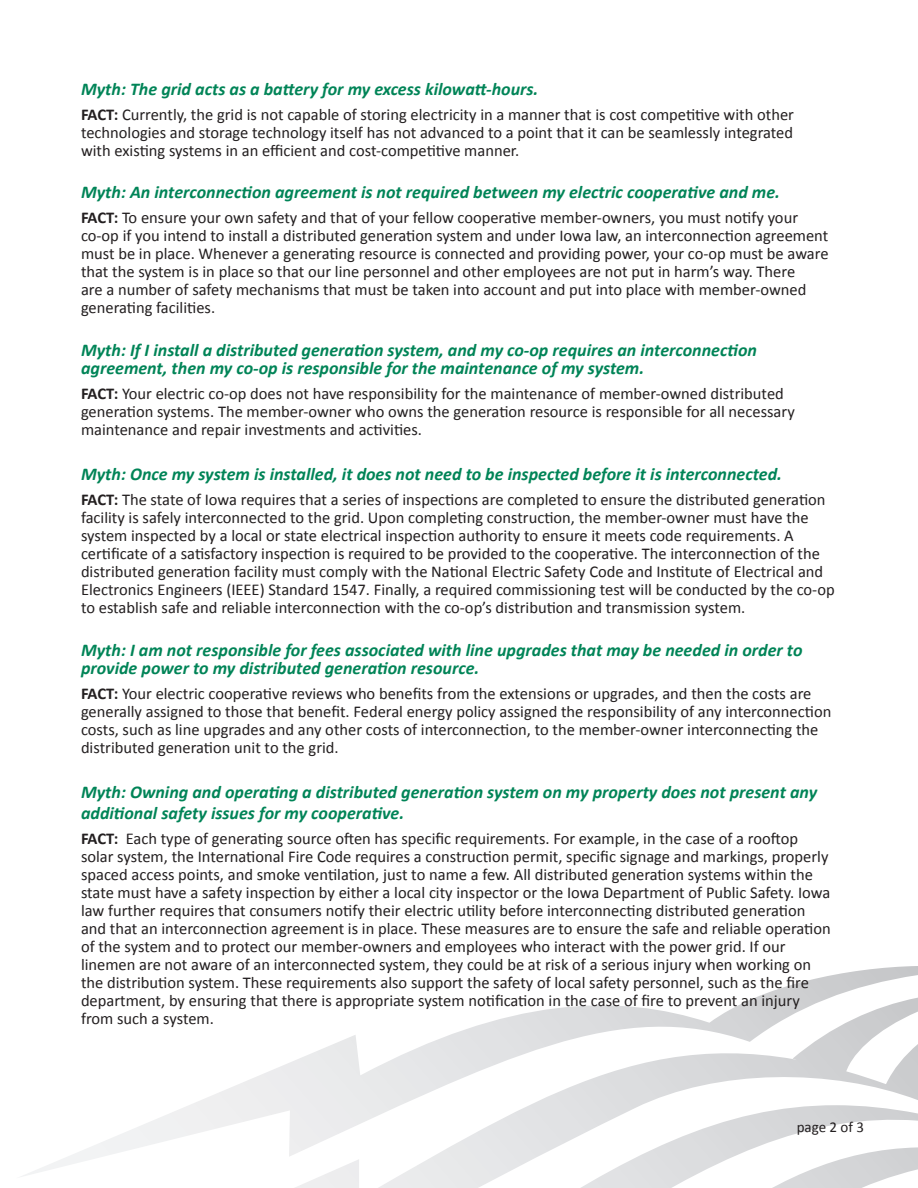
<style>
.page{position:relative;width:918px;height:1188px;background:#fff}
.page>*{position:absolute;margin:0;border:0;box-sizing:border-box;transform-origin:0 0}
.t1{font:italic 700 18px/18px "Calibri";color:#008457}
.t2{font:16.5px/18px "Calibri";color:#231f20}
.t3{font:15px "Calibri";color:#231f20}
.s1{font-weight:700}
</style>
<div class="page">
<svg style="left:21px;top:966px;width:897px;height:211px"></svg>
<svg style="left:793px;top:998px;width:125px;height:12px"></svg>
<svg style="left:176px;top:1010px;width:742px;height:178px"></svg>
<p class="t1" style="left:81px;top:79px;width:459px">Myth: The grid acts as a battery for my excess kilowatt-hours.</p>
<p class="t2" style="left:81px;top:105px;width:715px;text-align:justify"><span class="s1">FACT:</span> Currently, the grid is not capable of storing electricity in a manner that is cost competitive with other technologies and storage technology itself has not advanced to a point that it can be seamlessly integrated with existing systems in an efficient and cost-competitive manner.</p>
<p class="t1" style="left:81px;top:183px;width:701px">Myth: An interconnection agreement is not required between my electric cooperative and me.</p>
<p class="t2" style="left:81px;top:208px;width:749px"><span class="s1">FACT:</span> To ensure your own safety and that of your fellow cooperative member-owners, you must notify your co-op if you intend to install a distributed generation system and under Iowa law, an interconnection agreement must be in place. Whenever a generating resource is connected and providing power, your co-op must be aware that the system is in place so that our line personnel and other employees are not put in harm’s way. There<br>are a number of safety mechanisms that must be taken into account and put into place with member-owned generating facilities.</p>
<p class="t1" style="left:81px;top:340px;width:678px">Myth: If I install a distributed generation system, and my co-op requires an interconnection agreement, then my co-op is responsible for the maintenance of my system.</p>
<p class="t2" style="left:81px;top:384px;width:715px"><span class="s1">FACT:</span> Your electric co-op does not have responsibility for the maintenance of member-owned distributed generation systems. The member-owner who owns the generation resource is responsible for all necessary maintenance and repair investments and activities.</p>
<p class="t1" style="left:81px;top:465px;width:703px">Myth: Once my system is installed, it does not need to be inspected before it is interconnected.</p>
<p class="t2" style="left:81px;top:490px;width:755px"><span class="s1">FACT:</span> The state of Iowa requires that a series of inspections are completed to ensure the distributed generation facility is safely interconnected to the grid. Upon completing construction, the member-owner must have the system inspected by a local or state electrical inspection authority to ensure it meets code requirements. A certificate of a satisfactory inspection is required to be provided to the cooperative. The interconnection of the distributed generation facility must comply with the National Electric Safety Code and Institute of Electrical and Electronics Engineers (IEEE) Standard 1547. Finally, a required commissioning test will be conducted by the co-op to establish safe and reliable interconnection with the co-op’s distribution and transmission system.</p>
<p class="t1" style="left:81px;top:640px;width:723px">Myth: I am not responsible for fees associated with line upgrades that may be needed in order to provide power to my distributed generation resource.</p>
<p class="t2" style="left:81px;top:684px;width:752px"><span class="s1">FACT:</span> Your electric cooperative reviews who benefits from the extensions or upgrades, and then the costs are generally assigned to those that benefit. Federal energy policy assigned the responsibility of any interconnection costs, such as line upgrades and any other costs of interconnection, to the member-owner interconnecting the distributed generation unit to the grid.</p>
<p class="t1" style="left:81px;top:781px;width:738px;line-height:21px">Myth: Owning and operating a distributed generation system on my property does not present any additional safety issues for my cooperative.</p>
<p class="t2" style="left:81px;top:829px;width:751px"><span class="s1">FACT:</span> Each type of generating source often has specific requirements. For example, in the case of a rooftop solar system, the International Fire Code requires a construction permit, specific signage and markings, properly spaced access points, and smoke ventilation, just to name a few. All distributed generation systems within the state must have a safety inspection by either a local city inspector or the Iowa Department of Public Safety. Iowa law further requires that consumers notify their electric utility before interconnecting distributed generation and that an interconnection agreement is in place. These measures are to ensure the safe and reliable operation of the system and to protect our member-owners and employees who interact with the power grid. If our linemen are not aware of an interconnected system, they could be at risk of a serious injury when working on the distribution system. These requirements also support the safety of local safety personnel, such as the fire department, by ensuring that there is appropriate system notification in the case of fire to prevent an injury from such a system.</p>
<p class="t3" style="left:797px;top:1117px;width:69px">page 2 of 3</p>
</div>
